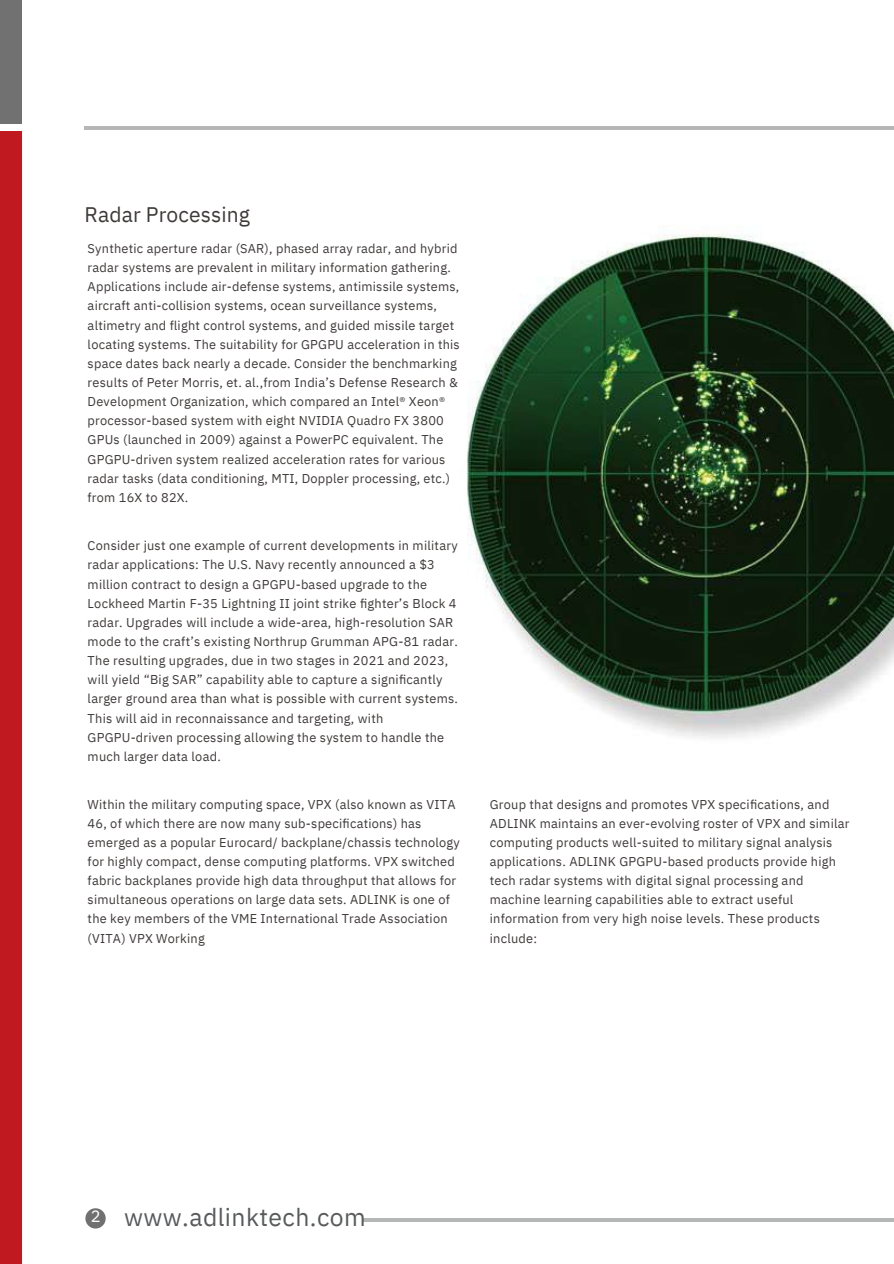
<style>
.page{position:relative;width:894px;height:1264px;background:#fff}
.page>*{position:absolute;margin:0;border:0;box-sizing:border-box;transform-origin:0 0}
.t1{font:24.75px "IBM Plex Sans";letter-spacing:.015em;color:#585a5b}
.t2{font:21px "IBM Plex Sans";letter-spacing:.005em;color:#3e3a39}
.t3{font:16.5px "IBM Plex Sans";color:#fff}
.t4{font:12.75px/19.2px "IBM Plex Sans";letter-spacing:.015em;color:#3e3a39}
</style>
<div class="page">
<img style="left:84px;top:129px;width:809px;height:1100px">
<div style="left:0;top:131px;width:22px;height:1132px;background:#c11920"></div>
<div style="left:0;top:0;width:22px;height:124px;background:#727171"></div>
<div style="left:85px;top:1208px;width:21px;height:20px;background:#717071;border-radius:50%"></div>
<hr style="left:84px;top:126px;width:809px;height:3px;background:#b5b6b6">
<hr style="left:363px;top:1218px;width:530px;height:3px;background:#b5b6b6">
<p class="t2" style="left:85px;top:201px;width:167px">Radar Processing</p>
<p class="t4" style="left:88px;top:238px;width:373px">Synthetic aperture radar (SAR), phased array radar, and hybrid radar systems are prevalent in military information gathering.<br>Applications include air-defense systems, antimissile systems, aircraft anti-collision systems, ocean surveillance systems, altimetry and flight control systems, and guided missile target locating systems. The suitability for GPGPU acceleration in this space dates back nearly a decade. Consider the benchmarking results of Peter Morris, et. al.,from India’s Defense Research &amp; Development Organization, which compared an Intel® Xeon® processor-based system with eight NVIDIA Quadro FX 3800<br>GPUs (launched in 2009) against a PowerPC equivalent. The GPGPU-driven system realized acceleration rates for various radar tasks (data conditioning, MTI, Doppler processing, etc.) from 16X to 82X.</p>
<p class="t4" style="left:88px;top:536px;width:372px">Consider just one example of current developments in military radar applications: The U.S. Navy recently announced a $3 million contract to design a GPGPU-based upgrade to the Lockheed Martin F-35 Lightning II joint strike fighter’s Block 4 radar. Upgrades will include a wide-area, high-resolution SAR mode to the craft’s existing Northrup Grumman APG-81 radar.<br>The resulting upgrades, due in two stages in 2021 and 2023, will yield “Big SAR” capability able to capture a significantly larger ground area than what is possible with current systems.<br>This will aid in reconnaissance and targeting, with</p>
<p class="t4" style="left:88px;top:727px;width:358px">GPGPU-driven processing allowing the system to handle the much larger data load.</p>
<p class="t4" style="left:88px;top:794px;width:373px">Within the military computing space, VPX (also known as VITA 46, of which there are now many sub-specifications) has emerged as a popular Eurocard/ backplane/chassis technology for highly compact, dense computing platforms. VPX switched fabric backplanes provide high data throughput that allows for simultaneous operations on large data sets. ADLINK is one of the key members of the VME International Trade Association (VITA) VPX Working</p>
<p class="t4" style="left:489px;top:794px;width:361px">Group that designs and promotes VPX specifications, and ADLINK maintains an ever-evolving roster of VPX and similar computing products well-suited to military signal analysis applications. ADLINK GPGPU-based products provide high tech radar systems with digital signal processing and</p>
<p class="t4" style="left:489px;top:889px;width:331px">machine learning capabilities able to extract useful information from very high noise levels. These products include:</p>
<p class="t3" style="left:91px;top:1205px;width:11px">2</p>
<p class="t1" style="left:124px;top:1200px;width:243px">www.adlinktech.com</p>
</div>
